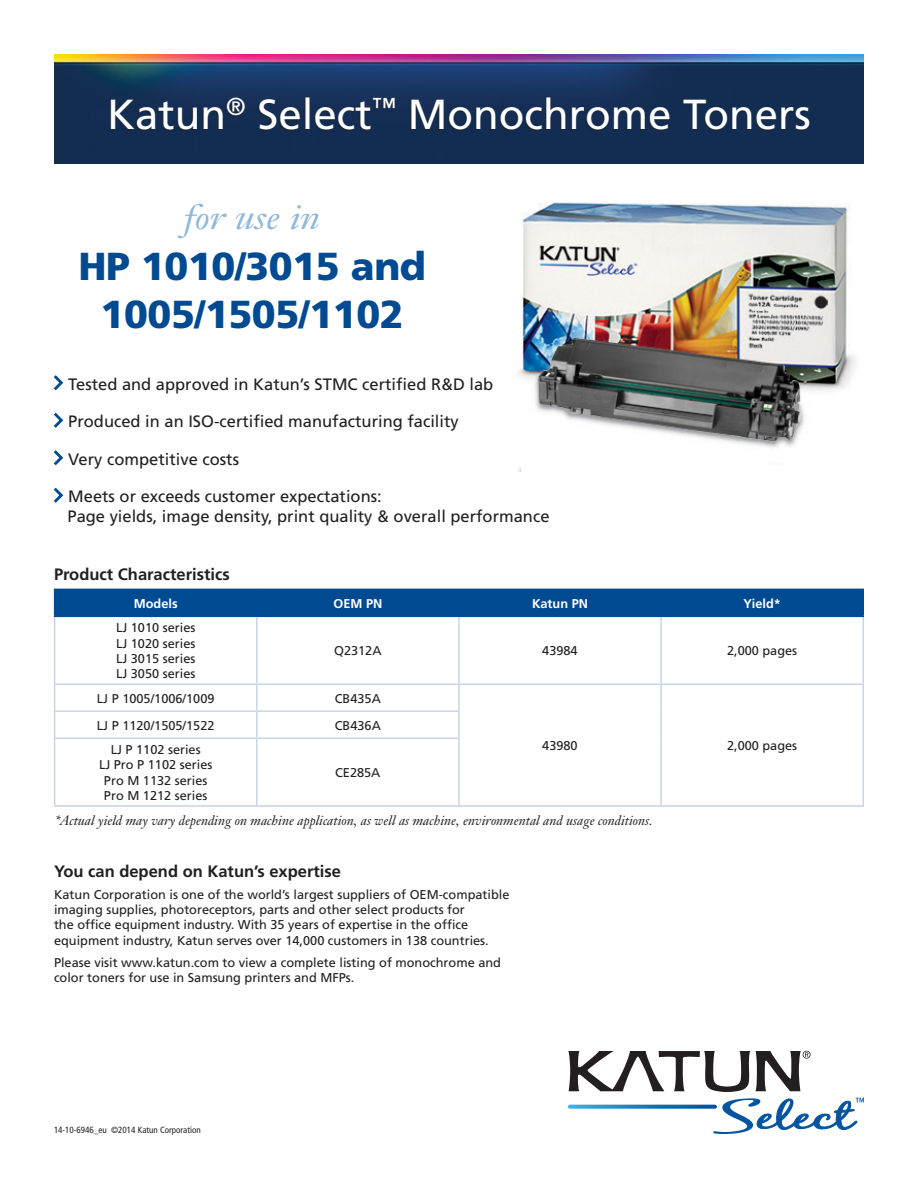
<style>
.page{position:relative;width:918px;height:1188px;background:#fff}
.page>*{position:absolute;margin:0;border:0;box-sizing:border-box;transform-origin:0 0}
.t1{font:42px "Frutiger";color:#fff}
.t2{font:900 39px/48px "Frutiger";letter-spacing:-.01em;color:#004a91;text-align:center}
.t3{font:italic 34.5px "Janson Text";color:#90b8d7;scale:1.1 1}
.t4{font:16.5px/19.8px "Frutiger";color:#231f20}
.t5{font:700 16.5px "Frutiger";color:#231f20}
.t6{font:italic 13.5px "Janson Text";color:#231f20}
.t7{font:12.75px/15.3px "Frutiger";color:#231f20}
.t8{font:700 12.75px "Frutiger";color:#fff}
.t9{font:condensed 9px "Frutiger";color:#231f20}
</style>
<div class="page">
<img style="left:517px;top:202px;width:339px;height:270px">
<img style="left:54px;top:54px;width:810px;height:109px">
<div style="left:109px;top:97px;width:701px;height:35px;background:#231f20;opacity:.5"></div>
<svg style="left:53px;top:375px;width:11px;height:16px"></svg>
<svg style="left:53px;top:412px;width:11px;height:16px"></svg>
<svg style="left:53px;top:450px;width:11px;height:16px"></svg>
<svg style="left:53px;top:487px;width:11px;height:16px"></svg>
<svg style="left:568px;top:1051px;width:243px;height:41px"></svg>
<svg style="left:568px;top:1105px;width:149px;height:4px"></svg>
<svg style="left:713px;top:1098px;width:151px;height:36px"></svg>
<svg style="left:55px;top:617px;width:807px;height:188px"></svg>
<hr style="left:54px;top:617px;width:1px;height:66px;background:#c7d5e3">
<hr style="left:256px;top:617px;width:2px;height:66px;background:#c7d5e3">
<hr style="left:458px;top:617px;width:2px;height:66px;background:#c7d5e3">
<hr style="left:660px;top:617px;width:2px;height:66px;background:#c7d5e3">
<hr style="left:862px;top:617px;width:2px;height:66px;background:#c7d5e3">
<hr style="left:54px;top:683px;width:203px;height:2px;background:#c7d5e3">
<hr style="left:257px;top:683px;width:202px;height:2px;background:#c7d5e3">
<hr style="left:256px;top:685px;width:2px;height:25px;background:#c7d5e3">
<hr style="left:459px;top:683px;width:202px;height:2px;background:#c7d5e3">
<hr style="left:458px;top:685px;width:2px;height:25px;background:#c7d5e3">
<hr style="left:661px;top:683px;width:203px;height:2px;background:#c7d5e3">
<hr style="left:660px;top:685px;width:2px;height:26px;background:#c7d5e3">
<hr style="left:862px;top:685px;width:2px;height:26px;background:#c7d5e3">
<hr style="left:54px;top:710px;width:203px;height:2px;background:#c7d5e3">
<svg style="left:54px;top:685px;width:1px;height:52px"></svg>
<hr style="left:257px;top:710px;width:203px;height:2px;background:#c7d5e3">
<hr style="left:256px;top:712px;width:2px;height:25px;background:#c7d5e3">
<hr style="left:458px;top:712px;width:2px;height:25px;background:#c7d5e3">
<hr style="left:660px;top:711px;width:2px;height:27px;background:#c7d5e3">
<hr style="left:862px;top:711px;width:2px;height:27px;background:#c7d5e3">
<hr style="left:54px;top:737px;width:203px;height:2px;background:#c7d5e3">
<hr style="left:54px;top:739px;width:1px;height:66px;background:#c7d5e3">
<hr style="left:257px;top:737px;width:203px;height:2px;background:#c7d5e3">
<hr style="left:256px;top:739px;width:2px;height:66px;background:#c7d5e3">
<hr style="left:458px;top:739px;width:2px;height:66px;background:#c7d5e3">
<hr style="left:660px;top:738px;width:2px;height:67px;background:#c7d5e3">
<hr style="left:862px;top:738px;width:2px;height:67px;background:#c7d5e3">
<hr style="left:54px;top:805px;width:203px;height:2px;background:#c7d5e3">
<hr style="left:257px;top:805px;width:202px;height:2px;background:#c7d5e3">
<hr style="left:459px;top:805px;width:202px;height:2px;background:#c7d5e3">
<hr style="left:661px;top:805px;width:203px;height:2px;background:#c7d5e3">
<hr style="left:459px;top:616px;width:202px;height:1px;background:#004a91">
<hr style="left:661px;top:589px;width:203px;height:1px;background:#004a91">
<hr style="left:661px;top:616px;width:203px;height:1px;background:#004a91">
<hr style="left:257px;top:616px;width:202px;height:1px;background:#004a91">
<div style="left:54px;top:589px;width:808px;height:27px;background:#004a91"></div>
<hr style="left:256px;top:590px;width:2px;height:26px;background:#004a91">
<hr style="left:862px;top:590px;width:2px;height:26px;background:#004a91">
<hr style="left:54px;top:616px;width:203px;height:1px;background:#004a91">
<p class="t1" style="left:107px;top:89px;width:705px">Katun<sup>®</sup> Select<sup>™</sup> Monochrome Toners</p>
<p class="t3" style="left:184px;top:196px;width:125px">for use in</p>
<p class="t2" style="left:78px;top:242px;width:349px">HP 1010/3015 and<br>1005/1505/1102</p>
<p class="t4" style="left:68px;top:374px;width:427px">Tested and approved in Katun’s STMC certified R&amp;D lab</p>
<p class="t4" style="left:68px;top:412px;width:392px">Produced in an ISO-certified manufacturing facility</p>
<p class="t4" style="left:68px;top:449px;width:172px">Very competitive costs</p>
<p class="t4" style="left:68px;top:487px;width:484px">Meets or exceeds customer expectations:<br>Page yields, image density, print quality &amp; overall performance</p>
<p class="t5" style="left:54px;top:564px;width:177px">Product Characteristics</p>
<p class="t8" style="left:134px;top:596px;width:45px">Models</p>
<p class="t8" style="left:333px;top:596px;width:50px">OEM PN</p>
<p class="t8" style="left:532px;top:596px;width:57px">Katun PN</p>
<p class="t8" style="left:743px;top:596px;width:39px">Yield*</p>
<p class="t7" style="left:116px;top:620px;width:81px">LJ 1010 series</p>
<p class="t7" style="left:116px;top:635px;width:81px">LJ 1020 series</p>
<p class="t7" style="left:116px;top:651px;width:81px">LJ 3015 series</p>
<p class="t7" style="left:116px;top:666px;width:81px">LJ 3050 series</p>
<p class="t7" style="left:334px;top:643px;width:49px">Q2312A</p>
<p class="t7" style="left:542px;top:643px;width:37px">43984</p>
<p class="t7" style="left:727px;top:643px;width:72px">2,000 pages</p>
<p class="t7" style="left:97px;top:690px;width:119px">LJ P 1005/1006/1009</p>
<p class="t7" style="left:335px;top:690px;width:48px">CB435A</p>
<p class="t7" style="left:97px;top:717px;width:119px">LJ P 1120/1505/1522</p>
<p class="t7" style="left:335px;top:717px;width:48px">CB436A</p>
<p class="t7" style="left:111px;top:742px;width:92px">LJ P 1102 series</p>
<p class="t7" style="left:99px;top:757px;width:115px">LJ Pro P 1102 series</p>
<p class="t7" style="left:104px;top:772px;width:105px">Pro M 1132 series</p>
<p class="t7" style="left:104px;top:788px;width:105px">Pro M 1212 series</p>
<p class="t7" style="left:542px;top:738px;width:37px">43980</p>
<p class="t7" style="left:727px;top:738px;width:72px">2,000 pages</p>
<p class="t7" style="left:335px;top:765px;width:47px">CE285A</p>
<p class="t6" style="left:55px;top:812px;width:599px">*Actual yield may vary depending on machine application, as well as machine, environmental and usage conditions.</p>
<p class="t5" style="left:54px;top:861px;width:288px">You can depend on Katun’s expertise</p>
<p class="t7" style="left:54px;top:887px;width:457px">Katun Corporation is one of the world’s largest suppliers of OEM-compatible imaging supplies, photoreceptors, parts and other select products for<br>the office equipment industry. With 35 years of expertise in the office equipment industry, Katun serves over 14,000 customers in 138 countries.</p>
<p class="t7" style="left:54px;top:955px;width:449px">Please visit www.katun.com to view a complete listing of monochrome and color toners for use in Samsung printers and MFPs.</p>
<p class="t9" style="left:54px;top:1125px;width:148px">14-10-6946_eu ©2014 Katun Corporation</p>
</div>
